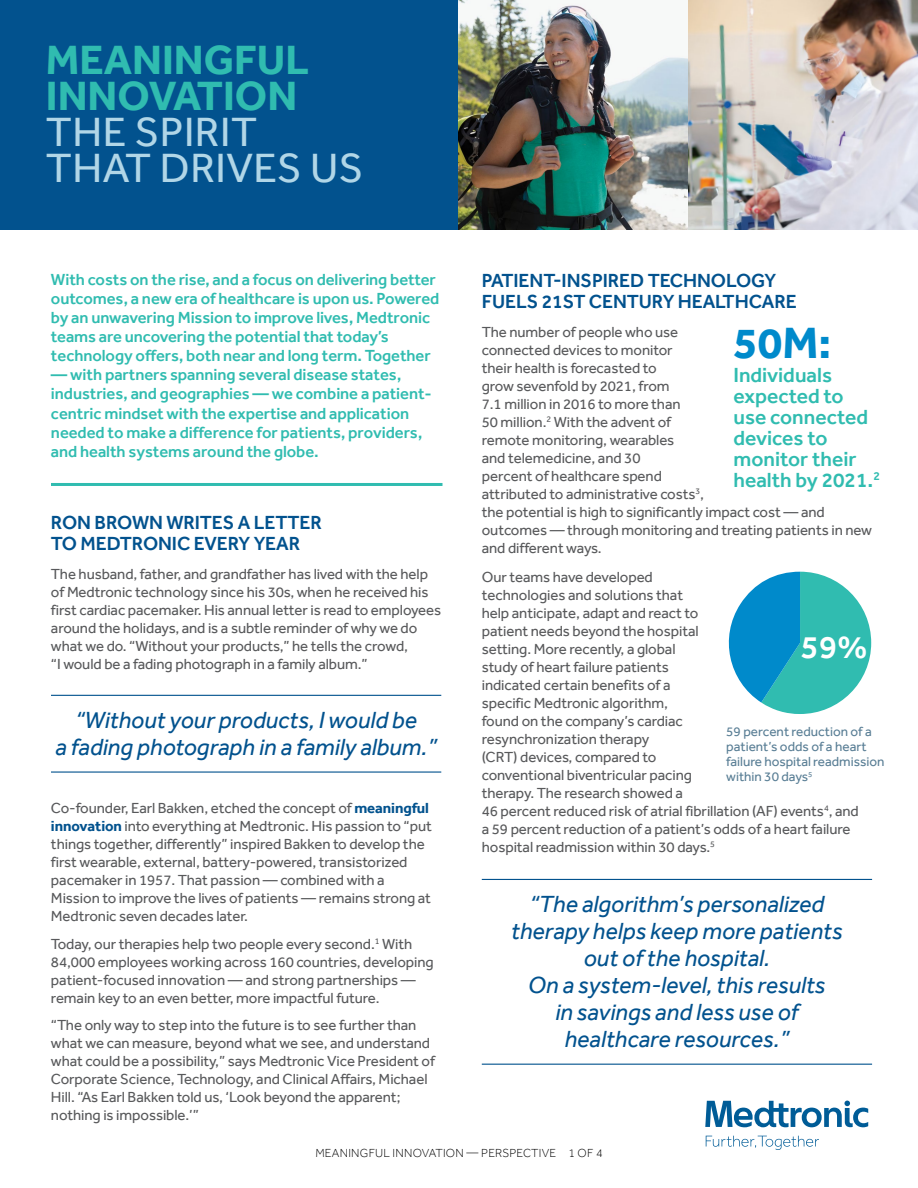
<style>
.page{position:relative;width:918px;height:1188px;background:#fff}
.page>*{position:absolute;margin:0;border:0;box-sizing:border-box;transform-origin:0 0}
.t1{font:700 45px "Effra";color:#008acb}
.t2{font:42px/36px "Effra";letter-spacing:.01em;color:#b1d6e7}
.t3{font:700 42px/36px "Effra";color:#30bcb0}
.t4{font:500 33px "Effra";color:#fff}
.t5{font:italic 24px/27px "Effra";color:#02528e;text-align:center}
.t6{font:500 21px/21px "Effra";color:#30bcb0}
.t7{font:500 19.5px/21px "Effra";letter-spacing:-.005em;color:#02528e}
.t8{font:500 16.5px/19px "Effra";letter-spacing:-.005em;color:#30bcb0}
.t9{font:15px/18px "Effra";letter-spacing:-.005em;color:#58595b}
.t10{font:13.5px/15px "Effra";color:#597e95}
.t11{font:300 12px "Effra";letter-spacing:.02em;color:#000}
.s1{font-weight:700;color:#02528e}
</style>
<div class="page">
<hr style="left:51px;top:695px;width:390px;height:1px;background:#02528e">
<hr style="left:51px;top:771px;width:390px;height:2px;background:#02528e">
<hr style="left:482px;top:879px;width:390px;height:1px;background:#02528e">
<hr style="left:482px;top:1064px;width:390px;height:1px;background:#02528e">
<div style="left:0;top:0;width:459px;height:229px;background:#02528e"></div>
<svg style="left:705px;top:1101px;width:163px;height:49px"></svg>
<svg style="left:728px;top:572px;width:143px;height:142px"></svg>
<img style="left:459px;top:0;width:459px;height:229px">
<hr style="left:51px;top:483px;width:391px;height:3px;background:#30bcb0">
<h2 class="t3" style="left:46px;top:41px;width:265px">MEANINGFUL<br>INNOVATION</h2>
<h2 class="t2" style="left:46px;top:113px;width:319px">THE SPIRIT<br>THAT DRIVES US</h2>
<p class="t8" style="left:51px;top:269px;width:390px">With costs on the rise, and a focus on delivering better outcomes, a new era of healthcare is upon us. Powered by an unwavering Mission to improve lives, Medtronic teams are uncovering the potential that today’s technology offers, both near and long term. Together</p>
<p class="t8" style="left:51px;top:365px;width:382px">— with partners spanning several disease states, industries, and geographies — we combine a patient&shy;centric mindset with the expertise and application needed to make a difference for patients, providers, and health systems around the globe.</p>
<h3 class="t7" style="left:51px;top:512px;width:273px">RON BROWN WRITES A LETTER<br>TO MEDTRONIC EVERY YEAR</h3>
<p class="t9" style="left:51px;top:565px;width:392px">The husband, father, and grandfather has lived with the help of Medtronic technology since his 30s, when he received his first cardiac pacemaker. His annual letter is read to employees around the holidays, and is a subtle reminder of why we do what we do. “Without your products,” he tells the crowd,<br>“I would be a fading photograph in a family album.”</p>
<h3 class="t5" style="left:55px;top:707px;width:383px">“Without your products, I would be<br>a fading photograph in a family album.”</h3>
<p class="t9" style="left:51px;top:799px;width:382px">Co-founder, Earl Bakken, etched the concept of <span class="s1">meaningful innovation</span> into everything at Medtronic. His passion to “put things together, differently” inspired Bakken to develop the first wearable, external, battery-powered, transistorized pacemaker in 1957. That passion — combined with a Mission to improve the lives of patients — remains strong at Medtronic seven decades later.</p>
<p class="t9" style="left:51px;top:934px;width:384px">Today, our therapies help two people every second.<sup>1</sup> With 84,000 employees working across 160 countries, developing patient-focused innovation — and strong partnerships — remain key to an even better, more impactful future.</p>
<p class="t9" style="left:51px;top:1016px;width:385px">“The only way to step into the future is to see further than what we can measure, beyond what we see, and understand what could be a possibility,” says Medtronic Vice President of Corporate Science, Technology, and Clinical Affairs, Michael Hill. “As Earl Bakken told us, ‘Look beyond the apparent; nothing is impossible.’”</p>
<h3 class="t7" style="left:482px;top:270px;width:317px">PATIENT-INSPIRED TECHNOLOGY<br>FUELS 21ST CENTURY HEALTHCARE</h3>
<p class="t9" style="left:482px;top:323px;width:392px">The number of people who use<br>connected devices to monitor<br>their health is forecasted to<br>grow sevenfold by 2021, from<br>7.1 million in 2016 to more than<br>50 million.<sup>2</sup> With the advent of<br>remote monitoring, wearables<br>and telemedicine, and 30<br>percent of healthcare spend<br>attributed to administrative costs<sup>3</sup>,<br>the potential is high to significantly impact cost — and outcomes — through monitoring and treating patients in new and different ways.</p>
<p class="t9" style="left:482px;top:567px;width:379px">Our teams have developed<br>technologies and solutions that<br>help anticipate, adapt and react to<br>patient needs beyond the hospital<br>setting. More recently, a global<br>study of heart failure patients<br>indicated certain benefits of a<br>specific Medtronic algorithm,<br>found on the company’s cardiac<br>resynchronization therapy<br>(CRT) devices, compared to<br>conventional biventricular pacing<br>therapy. The research showed a<br>46 percent reduced risk of atrial fibrillation (AF) events<sup>4</sup>, and a 59 percent reduction of a patient’s odds of a heart failure hospital readmission within 30 days.<sup>5</sup></p>
<h1 class="t1" style="left:733px;top:316px;width:99px">50M:</h1>
<h3 class="t6" style="left:733px;top:364px;width:148px">Individuals expected to use connected devices to monitor their health by 2021.<sup>2</sup></h3>
<h3 class="t4" style="left:801px;top:627px;width:68px">59%</h3>
<p class="t10" style="left:726px;top:724px;width:160px">59 percent reduction of a patient’s odds of a heart failure hospital readmission within 30 days<sup>5</sup></p>
<h3 class="t5" style="left:511px;top:891px;width:333px">“The algorithm’s personalized therapy helps keep more patients out of the hospital.<br>On a system-level, this results<br>in savings and less use of healthcare resources.”</h3>
<p class="t11" style="left:315px;top:1146px;width:289px">MEANINGFUL INNOVATION — PERSPECTIVE 1 OF 4</p>
</div>
